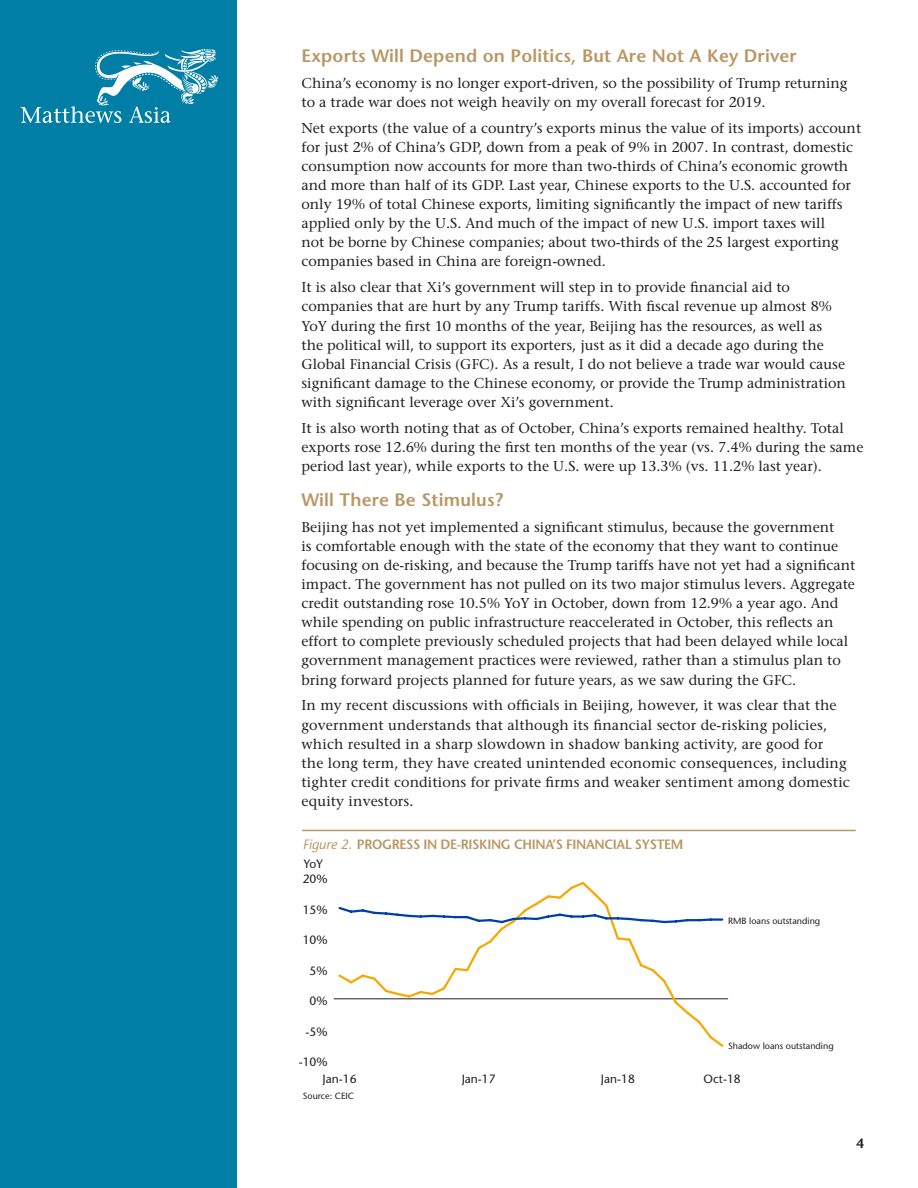
<style>
.page{position:relative;width:918px;height:1188px;background:#fff}
.page>*{position:absolute;margin:0;border:0;box-sizing:border-box;transform-origin:0 0}
._3_Body_text{font:600 18px "Stone Sans Std";letter-spacing:.01em;color:#b99764}
._3_Body_text-2{font:500 14.25px/19.2px "Stone Serif Std";color:#231f20}
.t1{font:600 13.5px "Stone Sans Std";letter-spacing:-.025em;color:#b99764}
.t2{font:600 13.5px "Stone Sans Std";color:#231f20}
.t3{font:500 12px "Stone Sans Std";color:#231f20}
.t4{font:500 9px "Stone Sans Std";color:#231f20}
.s1{font-weight:500;font-style:italic}
</style>
<div class="page">
<div style="left:0;top:0;width:236px;height:1188px;background:#007ea5"></div>
<svg style="left:21px;top:49px;width:197px;height:74px"></svg>
<hr style="left:302px;top:830px;width:554px;height:1px;background:#b99764">
<hr style="left:334px;top:998px;width:394px;height:1px;background:#231f20">
<svg style="left:337px;top:882px;width:388px;height:165px"></svg>
<p class="_3_Body_text" style="left:302px;top:45px;width:497px">Exports Will Depend on Politics, But Are Not A Key Driver</p>
<p class="_3_Body_text-2" style="left:302px;top:73px;width:548px">China’s economy is no longer export-driven, so the possibility of Trump returning to a trade war does not weigh heavily on my overall forecast for 2019.</p>
<p class="_3_Body_text-2" style="left:302px;top:118px;width:561px">Net exports (the value of a country’s exports minus the value of its imports) account for just 2% of China’s GDP, down from a peak of 9% in 2007. In contrast, domestic consumption now accounts for more than two-thirds of China’s economic growth and more than half of its GDP. Last year, Chinese exports to the U.S. accounted for only 19% of total Chinese exports, limiting significantly the impact of new tariffs applied only by the U.S. And much of the impact of new U.S. import taxes will<br>not be borne by Chinese companies; about two-thirds of the 25 largest exporting companies based in China are foreign-owned.</p>
<p class="_3_Body_text-2" style="left:302px;top:278px;width:546px">It is also clear that Xi’s government will step in to provide financial aid to companies that are hurt by any Trump tariffs. With fiscal revenue up almost 8% YoY during the first 10 months of the year, Beijing has the resources, as well as the political will, to support its exporters, just as it did a decade ago during the Global Financial Crisis (GFC). As a result, I do not believe a trade war would cause significant damage to the Chinese economy, or provide the Trump administration with significant leverage over Xi’s government.</p>
<p class="_3_Body_text-2" style="left:302px;top:418px;width:563px">It is also worth noting that as of October, China’s exports remained healthy. Total exports rose 12.6% during the first ten months of the year (vs. 7.4% during the same period last year), while exports to the U.S. were up 13.3% (vs. 11.2% last year).</p>
<p class="_3_Body_text" style="left:302px;top:489px;width:203px">Will There Be Stimulus?</p>
<p class="_3_Body_text-2" style="left:302px;top:517px;width:555px">Beijing has not yet implemented a significant stimulus, because the government<br>is comfortable enough with the state of the economy that they want to continue focusing on de-risking, and because the Trump tariffs have not yet had a significant impact. The government has not pulled on its two major stimulus levers. Aggregate credit outstanding rose 10.5% YoY in October, down from 12.9% a year ago. And while spending on public infrastructure reaccelerated in October, this reflects an effort to complete previously scheduled projects that had been delayed while local government management practices were reviewed, rather than a stimulus plan to bring forward projects planned for future years, as we saw during the GFC.</p>
<p class="_3_Body_text-2" style="left:302px;top:696px;width:550px">In my recent discussions with officials in Beijing, however, it was clear that the government understands that although its financial sector de-risking policies, which resulted in a sharp slowdown in shadow banking activity, are good for<br>the long term, they have created unintended economic consequences, including tighter credit conditions for private firms and weaker sentiment among domestic equity investors.</p>
<p class="t1" style="left:303px;top:836px;width:382px"><span class="s1">Figure 2.</span> PROGRESS IN DE-RISKING CHINA’S FINANCIAL SYSTEM</p>
<p class="t3" style="left:304px;top:856px;width:21px">YoY</p>
<p class="t3" style="left:303px;top:872px;width:26px">20%</p>
<p class="t3" style="left:303px;top:903px;width:26px">15%</p>
<p class="t3" style="left:303px;top:933px;width:26px">10%</p>
<p class="t3" style="left:310px;top:963px;width:19px">5%</p>
<p class="t3" style="left:310px;top:994px;width:19px">0%</p>
<p class="t3" style="left:306px;top:1024px;width:23px">-5%</p>
<p class="t3" style="left:299px;top:1055px;width:30px">-10%</p>
<p class="t4" style="left:728px;top:915px;width:94px">RMB loans outstanding</p>
<p class="t4" style="left:728px;top:1040px;width:107px">Shadow loans outstanding</p>
<p class="t3" style="left:323px;top:1072px;width:36px">Jan-16</p>
<p class="t3" style="left:462px;top:1072px;width:36px">Jan-17</p>
<p class="t3" style="left:601px;top:1072px;width:36px">Jan-18</p>
<p class="t3" style="left:704px;top:1072px;width:39px">Oct-18</p>
<p class="t4" style="left:303px;top:1091px;width:53px">Source: CEIC</p>
<p class="t2" style="left:856px;top:1135px;width:9px">4</p>
</div>
